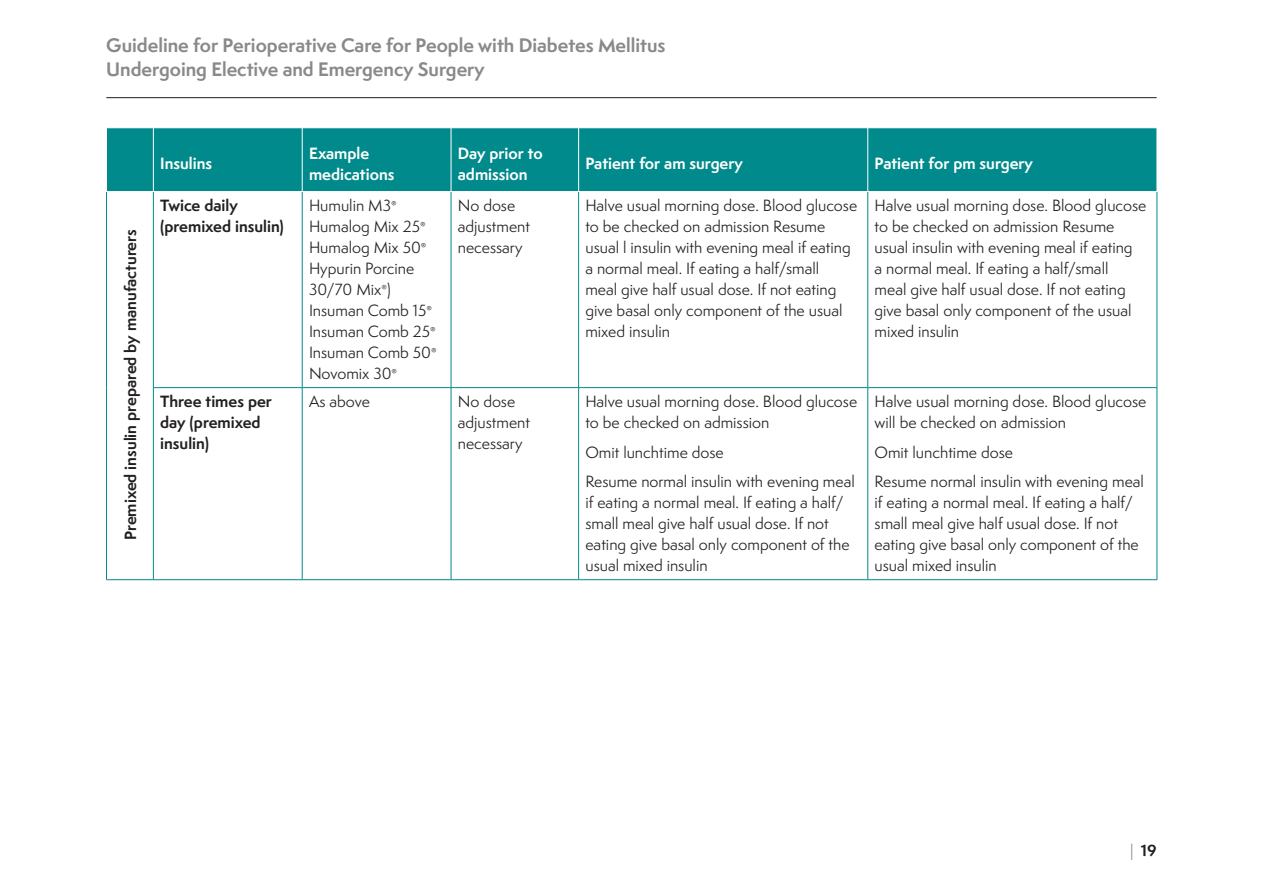
<style>
.page{position:relative;width:1263px;height:893px;background:#fff}
.page>*{position:absolute;margin:0;border:0;box-sizing:border-box;transform-origin:0 0}
.t1{font:700 18px/24px "Semplicita Pro";color:#888a88}
.t2{font:15px/21px "Semplicita Pro";color:#231f20}
.t3{font:700 15px/21px "Semplicita Pro";color:#231f20}
.t4{font:700 15px/21px "Semplicita Pro";color:#fff}
.s1{font-weight:400;color:#888a88}
</style>
<div class="page">
<hr style="left:106px;top:97px;width:1051px;height:1px;background:#231f20">
<div style="left:107px;top:128px;width:1050px;height:63px;background:#008a8b"></div>
<hr style="left:153px;top:128px;width:1px;height:63px;background:#fff">
<hr style="left:302px;top:128px;width:1px;height:63px;background:#fff">
<hr style="left:451px;top:128px;width:1px;height:63px;background:#fff">
<hr style="left:578px;top:128px;width:1px;height:63px;background:#fff">
<hr style="left:867px;top:128px;width:1px;height:63px;background:#fff">
<hr style="left:153px;top:192px;width:1px;height:195px;background:#008a8b">
<hr style="left:302px;top:192px;width:1px;height:195px;background:#008a8b">
<hr style="left:451px;top:192px;width:1px;height:195px;background:#008a8b">
<hr style="left:578px;top:192px;width:1px;height:195px;background:#008a8b">
<hr style="left:867px;top:192px;width:1px;height:195px;background:#008a8b">
<hr style="left:153px;top:387px;width:149px;height:1px;background:#008a8b">
<hr style="left:153px;top:388px;width:1px;height:191px;background:#008a8b">
<hr style="left:302px;top:387px;width:149px;height:1px;background:#008a8b">
<hr style="left:302px;top:388px;width:1px;height:191px;background:#008a8b">
<hr style="left:451px;top:387px;width:128px;height:1px;background:#008a8b">
<hr style="left:451px;top:388px;width:1px;height:191px;background:#008a8b">
<hr style="left:579px;top:387px;width:289px;height:1px;background:#008a8b">
<hr style="left:578px;top:388px;width:1px;height:191px;background:#008a8b">
<hr style="left:868px;top:387px;width:289px;height:1px;background:#008a8b">
<hr style="left:867px;top:388px;width:1px;height:191px;background:#008a8b">
<hr style="left:106px;top:192px;width:1px;height:196px;background:#008a8b">
<hr style="left:1157px;top:192px;width:1px;height:195px;background:#008a8b">
<hr style="left:106px;top:388px;width:1px;height:191px;background:#008a8b">
<hr style="left:1157px;top:388px;width:1px;height:191px;background:#008a8b">
<hr style="left:106px;top:579px;width:47px;height:1px;background:#008a8b">
<hr style="left:153px;top:579px;width:149px;height:1px;background:#008a8b">
<hr style="left:302px;top:579px;width:149px;height:1px;background:#008a8b">
<hr style="left:451px;top:579px;width:128px;height:1px;background:#008a8b">
<hr style="left:579px;top:579px;width:289px;height:1px;background:#008a8b">
<hr style="left:868px;top:579px;width:289px;height:1px;background:#008a8b">
<p class="t1" style="left:106px;top:33px;width:561px">Guideline for Perioperative Care for People with Diabetes Mellitus<br>Undergoing Elective and Emergency Surgery</p>
<p class="t3" style="left:120px;top:540px;width:312px;rotate:-90deg">Premixed insulin prepared by manufacturers</p>
<p class="t4" style="left:160px;top:153px;width:53px">Insulins</p>
<p class="t4" style="left:309px;top:143px;width:87px">Example medications</p>
<p class="t4" style="left:458px;top:143px;width:87px">Day prior to admission</p>
<p class="t4" style="left:585px;top:153px;width:159px">Patient for am surgery</p>
<p class="t4" style="left:874px;top:153px;width:160px">Patient for pm surgery</p>
<p class="t3" style="left:160px;top:195px;width:125px">Twice daily (premixed insulin)</p>
<p class="t2" style="left:309px;top:195px;width:129px">Humulin M3<sup>®<br></sup>Humalog Mix 25<sup>®<br></sup>Humalog Mix 50<sup>®<br></sup>Hypurin Porcine<br>30/70 Mix<sup>®</sup>)<br>Insuman Comb 15<sup>®<br></sup>Insuman Comb 25<sup>®<br></sup>Insuman Comb 50<sup>®<br></sup>Novomix 30<sup>®</sup></p>
<p class="t2" style="left:458px;top:195px;width:74px">No dose adjustment necessary</p>
<p class="t2" style="left:585px;top:195px;width:273px">Halve usual morning dose. Blood glucose to be checked on admission Resume usual l insulin with evening meal if eating a normal meal. If eating a half/small<br>meal give half usual dose. If not eating give basal only component of the usual mixed insulin</p>
<p class="t2" style="left:875px;top:195px;width:273px">Halve usual morning dose. Blood glucose to be checked on admission Resume usual insulin with evening meal if eating<br>a normal meal. If eating a half/small<br>meal give half usual dose. If not eating give basal only component of the usual mixed insulin</p>
<p class="t3" style="left:160px;top:391px;width:113px">Three times per day (premixed insulin)</p>
<p class="t2" style="left:309px;top:391px;width:62px">As above</p>
<p class="t2" style="left:458px;top:391px;width:74px">No dose adjustment necessary</p>
<p class="t2" style="left:585px;top:391px;width:273px">Halve usual morning dose. Blood glucose to be checked on admission</p>
<p class="t2" style="left:875px;top:391px;width:273px">Halve usual morning dose. Blood glucose will be checked on admission</p>
<p class="t2" style="left:875px;top:437px;width:271px;line-height:29.5px">Omit lunchtime dose<br>Resume normal insulin with evening meal</p>
<p class="t2" style="left:875px;top:492px;width:266px">if eating a normal meal. If eating a half/ small meal give half usual dose. If not eating give basal only component of the usual mixed insulin</p>
<p class="t2" style="left:585px;top:437px;width:271px;line-height:29.5px">Omit lunchtime dose<br>Resume normal insulin with evening meal</p>
<p class="t2" style="left:585px;top:492px;width:266px">if eating a normal meal. If eating a half/ small meal give half usual dose. If not eating give basal only component of the usual mixed insulin</p>
<p class="t3" style="left:1130px;top:840px;width:28px"><span class="s1">|</span> 19</p>
</div>
